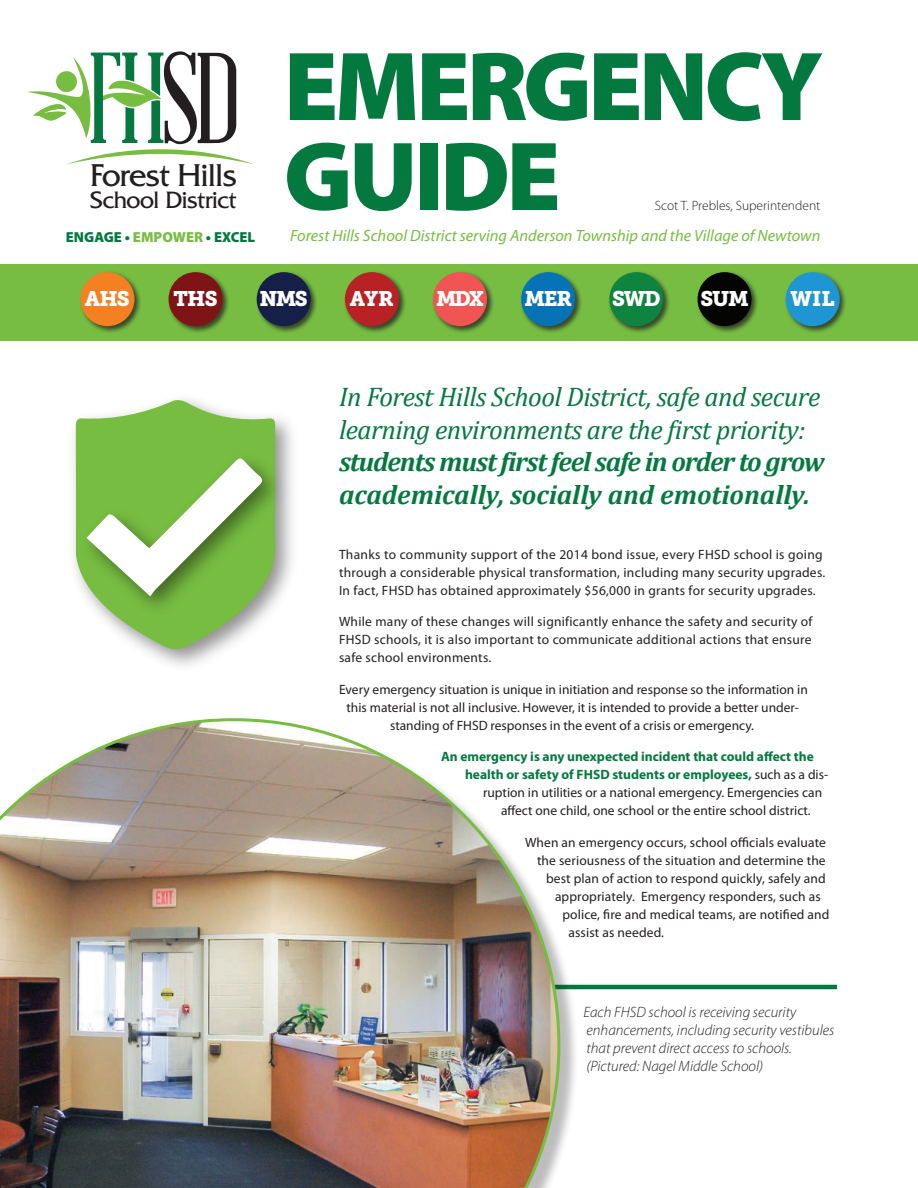
<style>
.page{position:relative;width:918px;height:1188px;background:#fff}
.page>*{position:absolute;margin:0;border:0;box-sizing:border-box;transform-origin:0 0}
.t1{font:900 99px "Myriad Pro";letter-spacing:-.04em;color:#04793f}
.t2{font:33.15px "Friz Quadrata";letter-spacing:-.02em;color:#231f20}
.t3{font:italic 27px/32.4px "Cambria";letter-spacing:-.02em;color:#04793f}
.t4{font:24.9px "Friz Quadrata";letter-spacing:-.02em;color:#231f20}
.t5{font:21px "Museo Slab 900";letter-spacing:-.06em;color:#fff}
.t6{font:italic 16.35px "Myriad Pro";color:#76bd42}
.Photo_captions{font:italic 300 15px/18px "Myriad Pro";color:#231f20}
.t7{font:900 14.55px "Myriad Pro";color:#04783f}
.newsletter_body_text{font:13.5px/18px "Myriad Pro";letter-spacing:.01em;color:#231f20}
.newsletter_body_text-2{font:700 13.5px "Myriad Pro";color:#04793f}
.t8{font:300 13.5px "Myriad Pro";color:#231f20}
.s1{color:#77bd42}
.s2{font-weight:700}
.s3{font-weight:400;color:#231f20}
</style>
<div class="page">
<hr style="left:544px;top:985px;width:293px;height:4px;background:#04793f">
<svg style="left:27px;top:51px;width:226px;height:113px"></svg>
<div style="left:0;top:264px;width:918px;height:76px;background:#76bd42"></div>
<div style="left:79px;top:270px;width:63px;height:64px;background:#231f20;opacity:.75"></div>
<div style="left:80px;top:272px;width:54px;height:54px;background:#f58021;border-radius:50%"></div>
<div style="left:167px;top:270px;width:63px;height:64px;background:#231f20;opacity:.75"></div>
<div style="left:169px;top:272px;width:54px;height:54px;background:#7f1416;border-radius:50%"></div>
<div style="left:255px;top:270px;width:63px;height:64px;background:#231f20;opacity:.75"></div>
<div style="left:257px;top:272px;width:54px;height:54px;background:#151f48;border-radius:50%"></div>
<div style="left:343px;top:270px;width:63px;height:64px;background:#231f20;opacity:.75"></div>
<div style="left:345px;top:272px;width:54px;height:54px;background:#b82224;border-radius:50%"></div>
<div style="left:519px;top:270px;width:64px;height:64px;background:#231f20;opacity:.75"></div>
<div style="left:521px;top:272px;width:54px;height:54px;background:#0773b7;border-radius:50%"></div>
<div style="left:608px;top:270px;width:63px;height:64px;background:#231f20;opacity:.75"></div>
<div style="left:609px;top:272px;width:54px;height:54px;background:#0f8340;border-radius:50%"></div>
<div style="left:696px;top:270px;width:63px;height:64px;background:#231f20;opacity:.75"></div>
<div style="left:698px;top:272px;width:54px;height:54px;background:#040503;border-radius:50%"></div>
<div style="left:784px;top:270px;width:63px;height:64px;background:#231f20;opacity:.75"></div>
<div style="left:786px;top:272px;width:54px;height:54px;background:#1e96d3;border-radius:50%"></div>
<div style="left:431px;top:270px;width:63px;height:64px;background:#231f20;opacity:.75"></div>
<div style="left:433px;top:272px;width:54px;height:54px;background:#f05453;border-radius:50%"></div>
<div style="left:0;top:720px;width:579px;height:468px;background:#231f20;opacity:.3"></div>
<img style="left:0;top:718px;width:560px;height:470px">
<img style="left:74px;top:418px;width:219px;height:248px">
<svg style="left:76px;top:399px;width:200px;height:251px;fill:#77bd42"></svg>
<img style="left:73px;top:444px;width:219px;height:182px">
<svg style="left:87px;top:457px;width:176px;height:139px"></svg>
<p class="t2" style="left:90px;top:157px;width:148px">Forest Hills</p>
<p class="t4" style="left:90px;top:186px;width:148px">School District</p>
<p class="t7" style="left:66px;top:227px;width:191px">ENGAGE • <span class="s1">EMPOWER</span> • EXCEL</p>
<p class="t1" style="left:284px;top:21px;width:541px">EMERGENCY</p>
<p class="t1" style="left:284px;top:111px;width:279px">GUIDE</p>
<p class="t8" style="left:655px;top:197px;width:167px">Scot T. Prebles, Superintendent</p>
<p class="t6" style="left:290px;top:226px;width:532px">Forest Hills School District serving Anderson Township and the Village of Newtown</p>
<p class="t5" style="left:85px;top:287px;width:46px">AHS</p>
<p class="t5" style="left:173px;top:287px;width:46px">THS</p>
<p class="t5" style="left:260px;top:287px;width:50px">NMS</p>
<p class="t5" style="left:350px;top:287px;width:45px">AYR</p>
<p class="t5" style="left:436px;top:287px;width:50px">MDX</p>
<p class="t5" style="left:524px;top:287px;width:49px">MER</p>
<p class="t5" style="left:612px;top:287px;width:50px">SWD</p>
<p class="t5" style="left:700px;top:287px;width:50px">SUM</p>
<p class="t5" style="left:791px;top:287px;width:46px">WIL</p>
<p class="t3" style="left:339px;top:380px;width:487px">In Forest Hills School District, safe and secure learning environments are the first priority: <span class="s2">students must first feel safe in order to grow academically, socially and emotionally.</span></p>
<p class="newsletter_body_text" style="left:339px;top:545px;width:488px">Thanks to community support of the 2014 bond issue, every FHSD school is going through a considerable physical transformation, including many security upgrades.<br>In fact, FHSD has obtained approximately $56,000 in grants for security upgrades.</p>
<p class="newsletter_body_text" style="left:339px;top:613px;width:475px;text-align:justify">While many of these changes will significantly enhance the safety and security of FHSD schools, it is also important to communicate additional actions that ensure safe school environments.</p>
<p class="newsletter_body_text" style="left:339px;top:680px;width:470px;text-align:center">Every emergency situation is unique in initiation and response so the information in this material is not all inclusive. However, it is intended to provide a better under&shy;standing of FHSD responses in the event of a crisis or emergency.</p>
<p class="newsletter_body_text-2" style="left:441px;top:748px;width:374px">An emergency is any unexpected incident that could affect the</p>
<p class="newsletter_body_text-2" style="left:465px;top:766px;width:365px">health or safety of FHSD students or employees, <span class="s3">such as a dis-</span></p>
<p class="newsletter_body_text" style="left:483px;top:784px;width:341px">ruption in utilities or a national emergency. Emergencies can</p>
<p class="newsletter_body_text" style="left:501px;top:802px;width:311px">affect one child, one school or the entire school district.</p>
<p class="newsletter_body_text" style="left:525px;top:833px;width:303px">When an emergency occurs, school officials evaluate</p>
<p class="newsletter_body_text" style="left:537px;top:851px;width:290px">the seriousness of the situation and determine the</p>
<p class="newsletter_body_text" style="left:546px;top:869px;width:281px">best plan of action to respond quickly, safely and</p>
<p class="newsletter_body_text" style="left:555px;top:887px;width:267px">appropriately. Emergency responders, such as</p>
<p class="newsletter_body_text" style="left:562px;top:905px;width:269px">police, fire and medical teams, are notified and</p>
<p class="newsletter_body_text" style="left:568px;top:923px;width:97px">assist as needed.</p>
<p class="Photo_captions" style="left:584px;top:1003px;width:252px">Each FHSD school is receiving security enhancements, including security vestibules that prevent direct access to schools. (Pictured: Nagel Middle School)</p>
</div>
